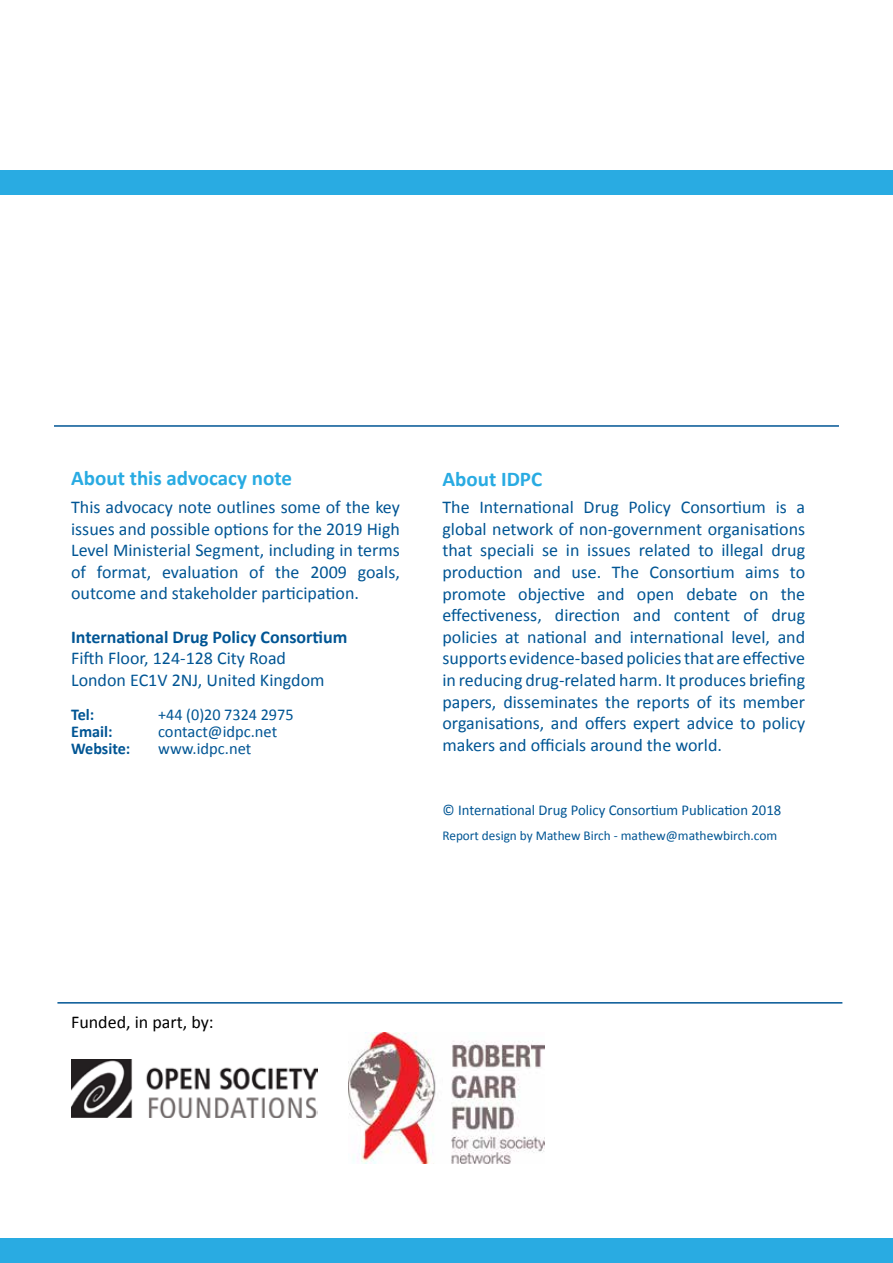
<style>
.page{position:relative;width:893px;height:1263px;background:#fff}
.page>*{position:absolute;margin:0;border:0;box-sizing:border-box;transform-origin:0 0}
.t1{font:700 21px "Calibri";color:#29abe2}
.t2{font:18px/21.6px "Calibri";color:#005594;text-align:justify}
.t3{font:700 18px "Calibri";color:#005594}
.t4{font:18px "Calibri";color:#000}
.t5{font:16.5px "Calibri";color:#005594}
.t6{font:700 16.5px "Calibri";color:#005594}
.t7{font:15px "Calibri";color:#005594}
.t8{font:13.5px "Calibri";color:#005594}
</style>
<div class="page">
<div style="left:0;top:1238px;width:893px;height:25px;background:#29abe2"></div>
<hr style="left:54px;top:425px;width:785px;height:2px;background:#005594">
<hr style="left:57px;top:1002px;width:785px;height:1px;background:#005594">
<div style="left:0;top:170px;width:893px;height:24px;background:#29abe2"></div>
<img style="left:71px;top:1060px;width:246px;height:57px">
<img style="left:348px;top:1033px;width:197px;height:131px">
<p class="t1" style="left:71px;top:465px;width:222px">About this advocacy note</p>
<p class="t2" style="left:71px;top:496px;width:330px">This advocacy note outlines some of the key issues and possible options for the 2019 High Level Ministerial Segment, including in terms of format, evaluation of the 2009 goals, outcome and stakeholder participation.</p>
<p class="t3" style="left:71px;top:625px;width:278px">International Drug Policy Consortium</p>
<p class="t2" style="left:71px;top:648px;width:255px">Fifth Floor, 124-128 City Road<br>London EC1V 2NJ, United Kingdom</p>
<p class="t6" style="left:71px;top:704px;width:25px">Tel:</p>
<p class="t5" style="left:158px;top:704px;width:137px">+44 (0)20 7324 2975</p>
<p class="t6" style="left:71px;top:721px;width:43px">Email:</p>
<p class="t5" style="left:158px;top:721px;width:121px">contact@idpc.net</p>
<p class="t6" style="left:71px;top:738px;width:61px">Website:</p>
<p class="t5" style="left:158px;top:738px;width:95px">www.idpc.net</p>
<p class="t1" style="left:442px;top:465px;width:101px">About IDPC</p>
<p class="t2" style="left:442px;top:496px;width:364px">The International Drug Policy Consortium is a global network of non-government organisations that speciali se in issues related to illegal drug production and use. The Consortium aims to promote objective and open debate on the effectiveness, direction and content of drug policies at national and international level, and supports evidence-based policies that are effective in reducing drug-related harm. It produces briefing papers, disseminates the reports of its member organisations, and offers expert advice to policy makers and officials around the world.</p>
<p class="t7" style="left:442px;top:800px;width:340px">© International Drug Policy Consortium Publication 2018</p>
<p class="t8" style="left:442px;top:827px;width:336px">Report design by Mathew Birch - mathew@mathewbirch.com</p>
<p class="t4" style="left:71px;top:1011px;width:144px">Funded, in part, by:</p>
</div>
